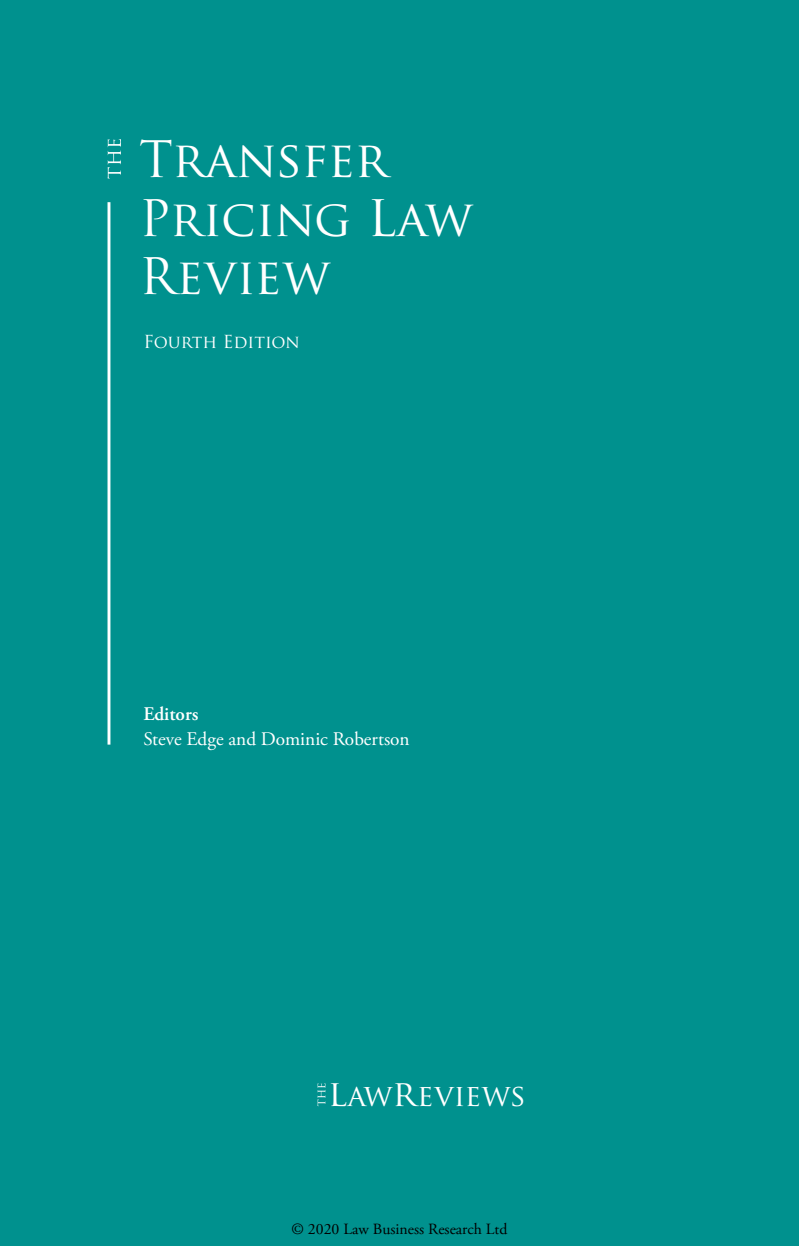
<style>
.page{position:relative;width:799px;height:1246px;background:#fff}
.page>*{position:absolute;margin:0;border:0;box-sizing:border-box;transform-origin:0 0}
.t1{font:49px/58.8px "Trajan Pro";color:#fff}
.t2{font:29.75px "Trajan Pro";color:#fff}
.t3{font:19.25px "Adobe Garamond Pro";color:#fff}
.t4{font:600 19.25px "Adobe Garamond Pro";color:#fff}
.t5{font:17.5px "Trajan Pro";color:#fff}
.t6{font:15.75px "Adobe Garamond Pro";color:#000}
.s1{font-size:35.7px}
</style>
<div class="page">
<div style="left:0;top:0;width:799px;height:1245px;background:#00918e"></div>
<svg style="left:107px;top:139px;width:14px;height:40px"></svg>
<hr style="left:107px;top:202px;width:3px;height:542px;background:#fff">
<svg style="left:317px;top:1083px;width:8px;height:22px"></svg>
<h1 class="t1" style="left:139px;top:129px;width:335px">Transfer<br>Pricing Law<br>Review</h1>
<p class="t5" style="left:143px;top:331px;width:158px">Fourth Edition</p>
<p class="t4" style="left:143px;top:702px;width:57px">Editors</p>
<p class="t3" style="left:143px;top:726px;width:268px">Steve Edge and Dominic Robertson</p>
<h2 class="t2" style="left:328px;top:1076px;width:199px"><span class="s1">l</span>aw<span class="s1">r</span>eviews</h2>
<p class="t6" style="left:291px;top:1218px;width:217px">© 2020 Law Business Research Ltd</p>
</div>
